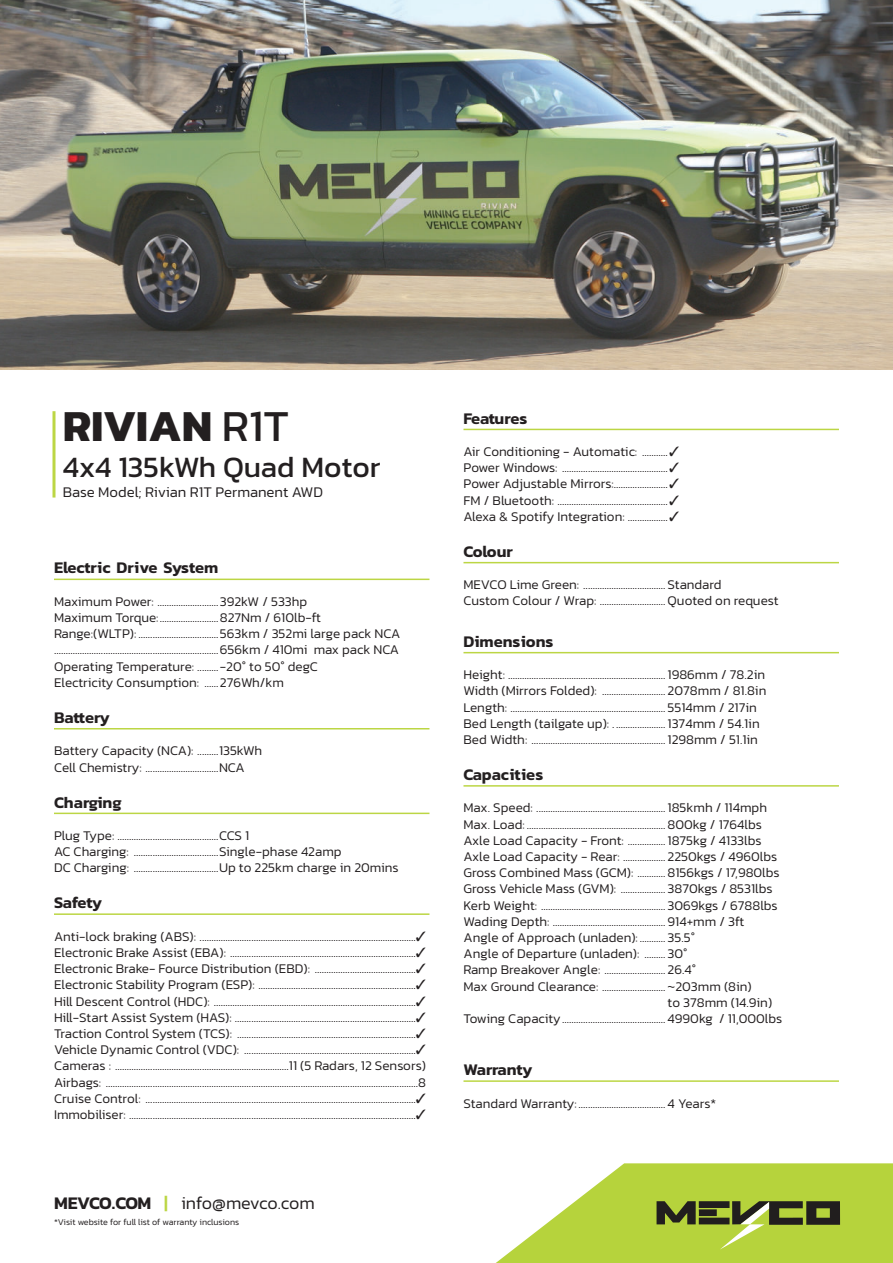
<style>
.page{position:relative;width:893px;height:1263px;background:#fff}
.page>*{position:absolute;margin:0;border:0;box-sizing:border-box;transform-origin:0 0}
.t1{font:700 45px "Kanit";color:#231f20}
.t2{font:30px "Kanit";color:#231f20}
.t3{font:300 18px "Kanit";color:#231f20}
.t4{font:600 16.5px "Kanit";color:#231f20}
.t5{font:600 16.5px "Kanit";letter-spacing:-.025em;color:#231f20}
.t6{font:300 15px "Kanit";color:#231f20}
.t7{font:300 13.5px/16.2px "Kanit";color:#231f20}
.t8{font:300 9px "Kanit";color:#231f20}
.s1{font-weight:400}
.s2{font-weight:600}
.s3{font-weight:500;color:#bcd644}
</style>
<div class="page">
<img style="left:0;top:0;width:893px;height:370px">
<hr style="left:54px;top:579px;width:375px;height:1px;background:#bcd644">
<hr style="left:54px;top:728px;width:375px;height:1px;background:#bcd644">
<hr style="left:54px;top:813px;width:375px;height:1px;background:#bcd644">
<hr style="left:54px;top:913px;width:375px;height:2px;background:#bcd644">
<hr style="left:463px;top:429px;width:376px;height:1px;background:#bcd644">
<hr style="left:463px;top:562px;width:376px;height:1px;background:#bcd644">
<hr style="left:463px;top:652px;width:376px;height:1px;background:#bcd644">
<hr style="left:463px;top:785px;width:376px;height:2px;background:#bcd644">
<hr style="left:463px;top:1080px;width:376px;height:2px;background:#bcd644">
<svg style="left:496px;top:1163px;width:397px;height:100px"></svg>
<hr style="left:53px;top:411px;width:3px;height:86px;background:#bcd644">
<h1 class="t1" style="left:63px;top:399px;width:228px">RIVIAN <span class="s1">R1T</span></h1>
<h2 class="t2" style="left:63px;top:455px;width:319px">4x4 135kWh Quad Motor</h2>
<p class="t6" style="left:63px;top:486px;width:262px">Base Model; Rivian R1T Permanent AWD</p>
<p class="t4" style="left:54px;top:562px;width:166px">Electric Drive System</p>
<p class="t7" style="left:54px;top:594px;width:348px">Maximum Power: ..........................392kW / 533hp<br>Maximum Torque: .........................827Nm / 610lb-ft Range:(WLTP): ..................................563km / 352mi large pack NCA ......................................................................656km / 410mi max pack NCA Operating Temperature: .........-20° to 50° degC<br>Electricity Consumption: ......276Wh/km</p>
<p class="t4" style="left:54px;top:711px;width:57px">Battery</p>
<p class="t7" style="left:54px;top:744px;width:210px">Battery Capacity (NCA): .........135kWh<br>Cell Chemistry: ...............................NCA</p>
<p class="t4" style="left:54px;top:796px;width:69px">Charging</p>
<p class="t7" style="left:54px;top:828px;width:346px">Plug Type: ...........................................CCS 1<br>AC Charging: ....................................Single-phase 42amp<br>DC Charging: ....................................Up to 225km charge in 20mins</p>
<p class="t4" style="left:54px;top:896px;width:50px">Safety</p>
<p class="t7" style="left:54px;top:929px;width:374px;text-align:justify">Anti-lock braking (ABS): ............................................................................................✓ Electronic Brake Assist (EBA): ...............................................................................✓ Electronic Brake- Fource Distribution (EBD): ...........................................✓ Electronic Stability Program (ESP): ...................................................................✓ Hill Descent Control (HDC): ......................................................................................✓ Hill-Start Assist System (HAS): .............................................................................✓ Traction Control System (TCS): ............................................................................✓ Vehicle Dynamic Control (VDC): .........................................................................✓ Cameras : ..........................................................................11 (5 Radars, 12 Sensors)<br>Airbags: .....................................................................................................................................8<br>Cruise Control: ...................................................................................................................✓ Immobiliser: ..........................................................................................................................✓</p>
<h3 class="t3" style="left:54px;top:1195px;width:262px"><span class="s2">MEVCO.COM</span> <span class="s3">|</span> info@mevco.com</h3>
<p class="t8" style="left:54px;top:1219px;width:187px">*Visit website for full list of warranty inclusions</p>
<p class="t5" style="left:463px;top:412px;width:65px">Features</p>
<p class="t7" style="left:463px;top:445px;width:217px;text-align:justify">Air Conditioning - Automatic: ...........✓ Power Windows: .............................................✓ Power Adjustable Mirrors:.......................✓ FM / Bluetooth: ...............................................✓ Alexa &amp; Spotify Integration: .................✓</p>
<p class="t4" style="left:463px;top:545px;width:51px">Colour</p>
<p class="t7" style="left:463px;top:578px;width:317px">MEVCO Lime Green: ................................... Standard<br>Custom Colour / Wrap: ............................ Quoted on request</p>
<p class="t4" style="left:463px;top:635px;width:92px">Dimensions</p>
<p class="t7" style="left:463px;top:668px;width:304px">Height: ................................................................... 1986mm / 78.2in Width (Mirrors Folded): ........................... 2078mm / 81.8in Length: .................................................................. 5514mm / 217in Bed Length (tailgate up): . ..................... 1374mm / 54.1in Bed Width: ......................................................... 1298mm / 51.1in</p>
<p class="t4" style="left:463px;top:768px;width:81px">Capacities</p>
<p class="t7" style="left:463px;top:801px;width:305px">Max. Speed: ....................................................... 185kmh / 114mph</p>
<p class="t7" style="left:463px;top:817px;width:300px">Max. Load: ........................................................... 800kg / 1764lbs</p>
<p class="t7" style="left:463px;top:833px;width:300px">Axle Load Capacity - Front: ................ 1875kg / 4133lbs</p>
<p class="t7" style="left:463px;top:850px;width:315px">Axle Load Capacity - Rear: .................. 2250kgs / 4960lbs</p>
<p class="t7" style="left:463px;top:866px;width:318px">Gross Combined Mass (GCM): ............ 8156kgs / 17,980lbs</p>
<p class="t7" style="left:463px;top:882px;width:311px">Gross Vehicle Mass (GVM): ................... 3870kgs / 8531lbs</p>
<p class="t7" style="left:463px;top:898px;width:316px">Kerb Weight: ..................................................... 3069kgs / 6788lbs</p>
<p class="t7" style="left:463px;top:914px;width:282px">Wading Depth: ................................................ 914+mm / 3ft</p>
<p class="t7" style="left:463px;top:931px;width:233px">Angle of Approach (unladen): ........... 35.5°</p>
<p class="t7" style="left:463px;top:947px;width:226px">Angle of Departure (unladen): ......... 30°</p>
<p class="t7" style="left:463px;top:963px;width:234px">Ramp Breakover Angle: .......................... 26.4°</p>
<p class="t7" style="left:463px;top:979px;width:290px">Max Ground Clearance: ........................... ~203mm (8in)</p>
<p class="t7" style="left:668px;top:995px;width:106px">to 378mm (14.9in)</p>
<p class="t7" style="left:463px;top:1012px;width:320px">Towing Capacity ............................................ 4990kg / 11,000lbs</p>
<p class="t5" style="left:463px;top:1063px;width:70px">Warranty</p>
<p class="t7" style="left:463px;top:1096px;width:254px">Standard Warranty: ..................................... 4 Years*</p>
</div>
